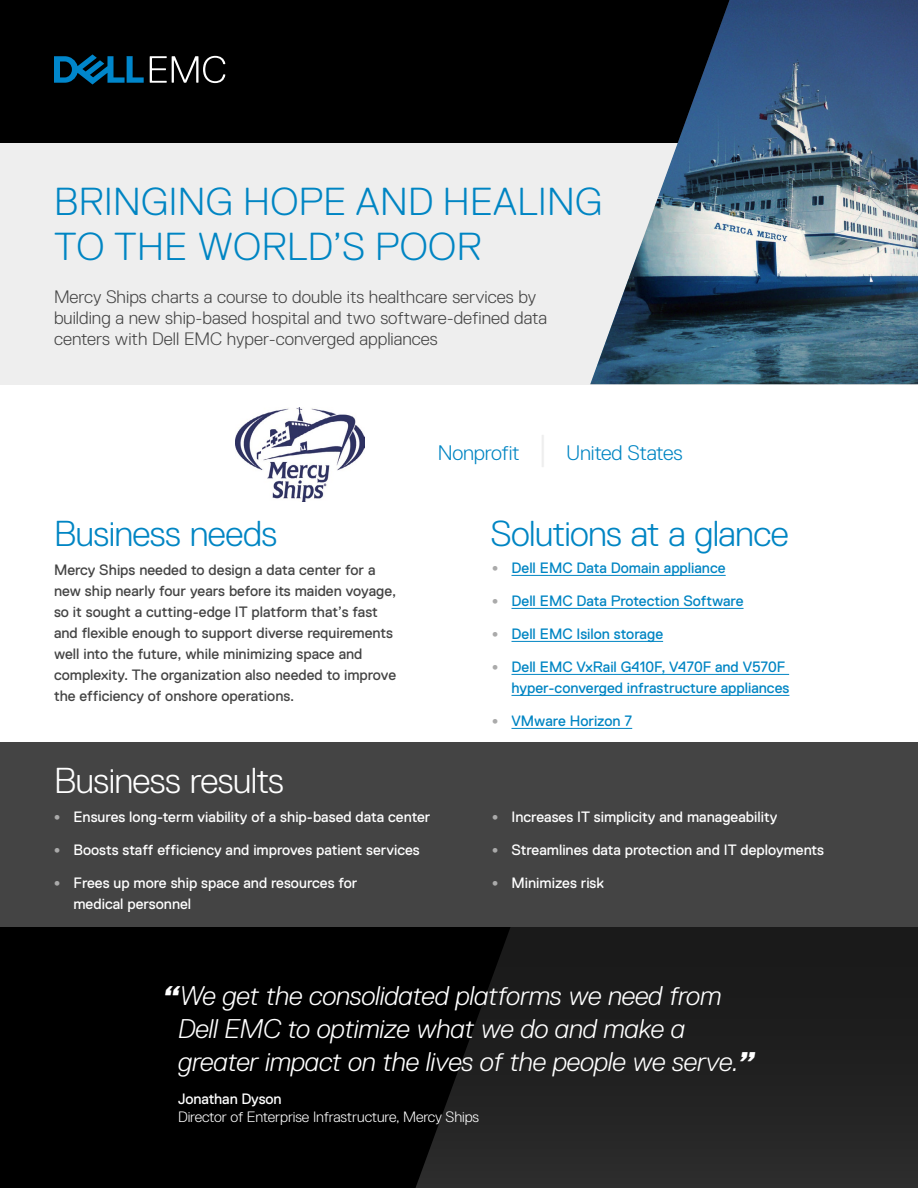
<style>
.page{position:relative;width:918px;height:1188px;background:#fff}
.page>*{position:absolute;margin:0;border:0;box-sizing:border-box;transform-origin:0 0}
.HEADLINE{font:300 39px/45px "Dell Replica";letter-spacing:.01em;color:#0085c3}
.body{font:300 36px "Dell Replica";letter-spacing:-.02em;color:#0085c3}
.body-2{font:300 36px "Dell Replica";letter-spacing:-.02em;color:#fff}
.Big_Quote{font:italic 300 27px/33px "Dell Replica";letter-spacing:-.01em;color:#fff}
.General_subhead{font:300 21px "Dell Replica";letter-spacing:-.01em;color:#0085c3}
.Intro_paragraph{font:300 18px/21px "Dell Replica";color:#444}
.body-3{font:15px/21px "Dell Replica";color:#444}
.Quote_info{font:15px/21px "Dell Replica";color:#fff}
.t1{font:15px/21px "Dell Replica";color:#0085c3;text-align:right}
.Quote_info-2{font:300 15px "Dell Replica";letter-spacing:-.01em;color:#fff}
.s1{font-size:36px;color:#eee}
.s2{font-family:"Myriad Pro";font-weight:700;font-size:18px;color:#aaa}
.s3{font-weight:800}
</style>
<div class="page">
<div style="left:0;top:742px;width:918px;height:185px;background:#444"></div>
<div style="left:0;top:927px;width:918px;height:261px;background:#000"></div>
<div style="left:0;top:0;width:918px;height:150px;background:#000"></div>
<div style="left:0;top:143px;width:918px;height:241px;background:#eee"></div>
<svg style="left:590px;top:0;width:328px;height:384px"></svg>
<svg style="left:416px;top:927px;width:502px;height:261px;background:#1d1d1d"></svg>
<svg style="left:150px;top:56px;width:75px;height:27px"></svg>
<svg style="left:54px;top:54px;width:90px;height:31px"></svg>
<img style="left:235px;top:407px;width:130px;height:94px">
<hr style="left:512px;top:575px;width:214px;height:1px;background:#0085c3">
<hr style="left:512px;top:608px;width:232px;height:1px;background:#0085c3">
<hr style="left:512px;top:641px;width:151px;height:1px;background:#0085c3">
<hr style="left:512px;top:674px;width:277px;height:1px;background:#0085c3">
<hr style="left:512px;top:695px;width:277px;height:1px;background:#0085c3">
<hr style="left:512px;top:728px;width:120px;height:1px;background:#0085c3">
<p class="HEADLINE" style="left:54px;top:180px;width:550px">BRINGING HOPE AND HEALING<br>TO THE WORLD’S POOR</p>
<p class="Intro_paragraph" style="left:54px;top:286px;width:495px">Mercy Ships charts a course to double its healthcare services by building a new ship-based hospital and two software-defined data centers with Dell EMC hyper-converged appliances</p>
<p class="General_subhead" style="left:438px;top:442px;width:247px">Nonprofit <span class="s1">|</span> United States</p>
<p class="body" style="left:54px;top:513px;width:225px">Business needs</p>
<p class="body" style="left:490px;top:513px;width:300px">Solutions at a glance</p>
<p class="body-3" style="left:54px;top:559px;width:344px">Mercy Ships needed to design a data center for a new ship nearly four years before its maiden voyage, so it sought a cutting-edge IT platform that’s fast and flexible enough to support diverse requirements well into the future, while minimizing space and complexity. The organization also needed to improve the efficiency of onshore operations.</p>
<p class="body-2" style="left:54px;top:760px;width:231px">Business results</p>
<p class="Quote_info" style="left:54px;top:807px;width:378px"><span class="s2">•</span> Ensures long-term viability of a ship-based data center</p>
<p class="Quote_info" style="left:54px;top:840px;width:367px"><span class="s2">•</span> Boosts staff efficiency and improves patient services</p>
<p class="Quote_info" style="left:74px;top:873px;width:285px;text-indent:-20px"><span class="s2">•</span> Frees up more ship space and resources for medical personnel</p>
<p class="t1" style="left:492px;top:558px;width:235px"><span class="s2">•</span> Dell EMC Data Domain appliance</p>
<p class="t1" style="left:492px;top:591px;width:253px"><span class="s2">•</span> Dell EMC Data Protection Software</p>
<p class="t1" style="left:492px;top:624px;width:173px"><span class="s2">•</span> Dell EMC Isilon storage</p>
<p class="t1" style="left:492px;top:657px;width:299px"><span class="s2">•</span> Dell EMC VxRail G410F, V470F and V570F hyper-converged infrastructure appliances</p>
<p class="t1" style="left:492px;top:711px;width:142px"><span class="s2">•</span> VMware Horizon 7</p>
<p class="Quote_info" style="left:492px;top:807px;width:287px"><span class="s2">•</span> Increases IT simplicity and manageability</p>
<p class="Quote_info" style="left:492px;top:840px;width:334px"><span class="s2">•</span> Streamlines data protection and IT deployments</p>
<p class="Quote_info" style="left:492px;top:873px;width:114px"><span class="s2">•</span> Minimizes risk</p>
<p class="Big_Quote" style="left:178px;top:979px;width:578px;text-indent:-15px"><span class="s3">“</span>We get the consolidated platforms we need from<br>Dell EMC to optimize what we do and make a greater impact on the lives of the people we serve.<span class="s3">”</span></p>
<p class="Quote_info" style="left:178px;top:1088px;width:105px">Jonathan Dyson</p>
<p class="Quote_info-2" style="left:178px;top:1109px;width:303px">Director of Enterprise Infrastructure, Mercy Ships</p>
</div>
